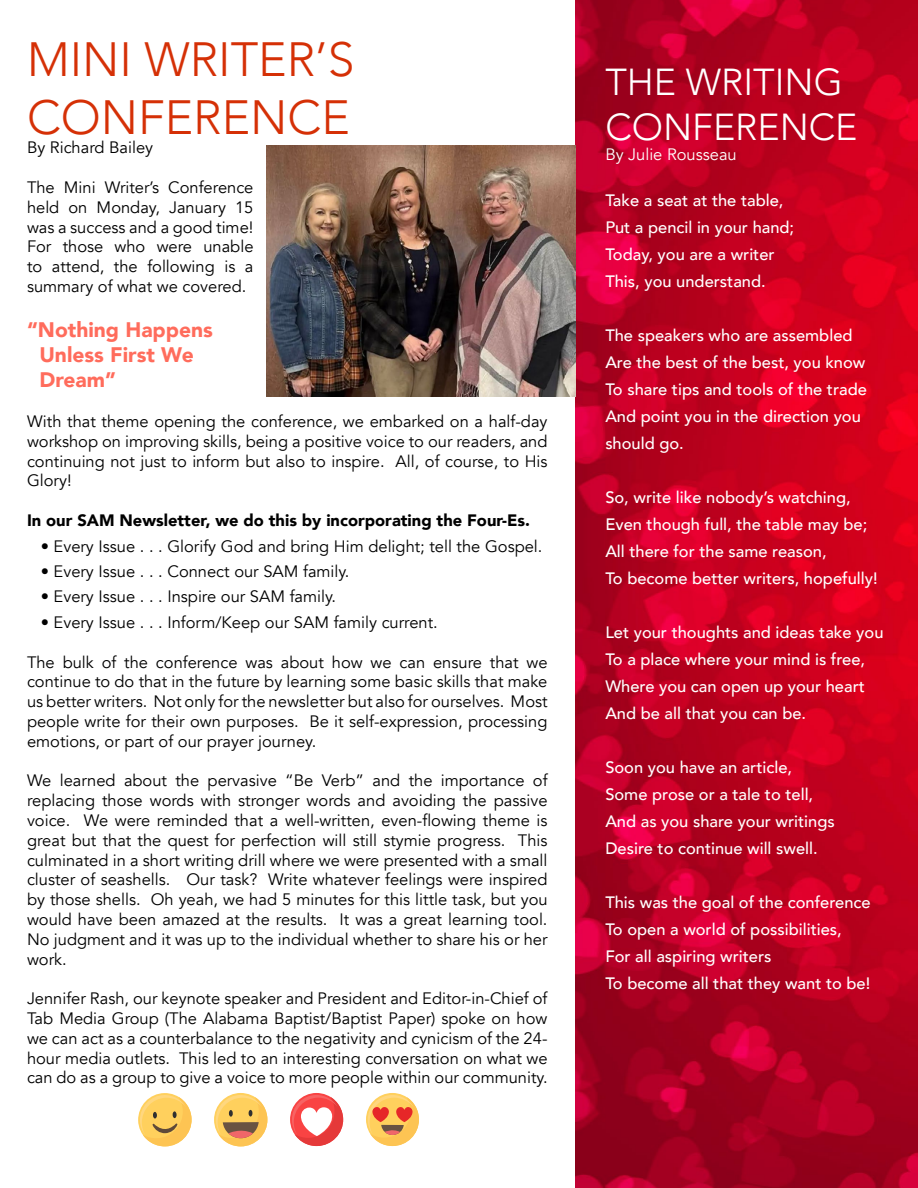
<style>
.page{position:relative;width:918px;height:1188px;background:#fff}
.page>*{position:absolute;margin:0;border:0;box-sizing:border-box;transform-origin:0 0}
.t1{font:300 48px/57.6px "Avenir";color:#d53006}
.t2{font:300 37.5px/45px "Avenir";color:#fff}
.t3{font:900 21px/25.2px "Avenir";color:#ff6c5c}
.t4{font:16.5px/19.8px "Avenir";color:#000;text-align:justify}
.t5{font:500 16.5px/27px "Avenir";color:#fff}
.t6{font:900 16.5px "Avenir";color:#000}
.t7{font:16.5px "Avenir";color:#fff}
</style>
<div class="page">
<img style="left:576px;top:0;width:342px;height:1188px">
<svg style="left:368px;top:1095px;width:51px;height:51px"></svg>
<svg style="left:292px;top:1095px;width:51px;height:51px"></svg>
<svg style="left:216px;top:1095px;width:51px;height:51px;background:#e8be73"></svg>
<svg style="left:140px;top:1095px;width:51px;height:52px"></svg>
<img style="left:266px;top:146px;width:310px;height:251px">
<h1 class="t1" style="left:27px;top:31px;width:329px">MINI WRITER’S<br>CONFERENCE</h1>
<p class="t4" style="left:27px;top:138px;width:128px">By Richard Bailey</p>
<p class="t4" style="left:27px;top:178px;width:228px">The Mini Writer’s Conference held on Monday, January 15 was a success and a good time!<br>For those who were unable to attend, the following is a summary of what we covered.</p>
<p class="t3" style="left:39px;top:317px;width:175px;text-indent:-12px">“Nothing Happens<br>Unless First We<br>Dream”</p>
<p class="t4" style="left:27px;top:412px;width:522px">With that theme opening the conference, we embarked on a half-day workshop on improving skills, being a positive voice to our readers, and continuing not just to inform but also to inspire. All, of course, to His Glory!</p>
<p class="t6" style="left:27px;top:506px;width:505px">In our SAM Newsletter, we do this by incorporating the Four-Es.</p>
<p class="t4" style="left:41px;top:536px;width:503px">• Every Issue . . . Glorify God and bring Him delight; tell the Gospel.</p>
<p class="t4" style="left:41px;top:562px;width:310px">• Every Issue . . . Connect our SAM family.</p>
<p class="t4" style="left:41px;top:587px;width:297px">• Every Issue . . . Inspire our SAM family.</p>
<p class="t4" style="left:41px;top:613px;width:399px">• Every Issue . . . Inform/Keep our SAM family current.</p>
<p class="t4" style="left:27px;top:652px;width:522px">The bulk of the conference was about how we can ensure that we continue to do that in the future by learning some basic skills that make us better writers. Not only for the newsletter but also for ourselves. Most people write for their own purposes. Be it self-expression, processing emotions, or part of our prayer journey.</p>
<p class="t4" style="left:27px;top:771px;width:522px">We learned about the pervasive “Be Verb” and the importance of replacing those words with stronger words and avoiding the passive voice. We were reminded that a well-written, even-flowing theme is great but that the quest for perfection will still stymie progress. This culminated in a short writing drill where we were presented with a small cluster of seashells. Our task? Write whatever feelings were inspired by those shells. Oh yeah, we had 5 minutes for this little task, but you would have been amazed at the results. It was a great learning tool.<br>No judgment and it was up to the individual whether to share his or her work.</p>
<p class="t4" style="left:27px;top:989px;width:522px">Jennifer Rash, our keynote speaker and President and Editor-in-Chief of Tab Media Group (The Alabama Baptist/Baptist Paper) spoke on how we can act as a counterbalance to the negativity and cynicism of the 24- hour media outlets. This led to an interesting conversation on what we can do as a group to give a voice to more people within our community.</p>
<h2 class="t2" style="left:605px;top:59px;width:254px">THE WRITING<br>CONFERENCE</h2>
<p class="t7" style="left:605px;top:144px;width:133px">By Julie Rousseau</p>
<p class="t5" style="left:605px;top:186px;width:190px">Take a seat at the table,<br>Put a pencil in your hand;<br>Today, you are a writer<br>This, you understand.</p>
<p class="t5" style="left:605px;top:321px;width:263px">The speakers who are assembled<br>Are the best of the best, you know<br>To share tips and tools of the trade<br>And point you in the direction you should go.</p>
<p class="t5" style="left:605px;top:483px;width:274px">So, write like nobody’s watching, Even though full, the table may be; All there for the same reason,<br>To become better writers, hopefully!</p>
<p class="t5" style="left:605px;top:618px;width:280px">Let your thoughts and ideas take you<br>To a place where your mind is free,<br>Where you can open up your heart<br>And be all that you can be.</p>
<p class="t5" style="left:605px;top:753px;width:231px">Soon you have an article,<br>Some prose or a tale to tell,<br>And as you share your writings<br>Desire to continue will swell.</p>
<p class="t5" style="left:605px;top:888px;width:267px">This was the goal of the conference<br>To open a world of possibilities,<br>For all aspiring writers<br>To become all that they want to be!</p>
</div>
